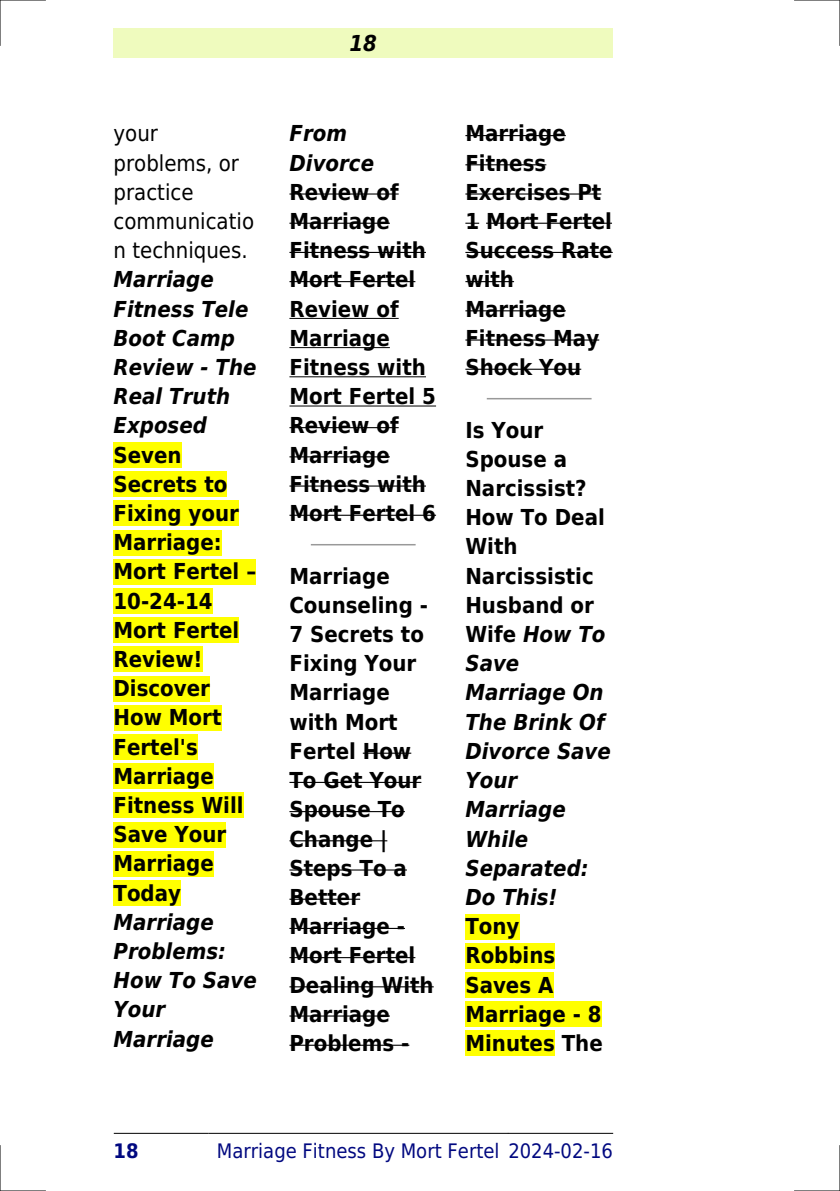
<style>
.page{position:relative;width:840px;height:1191px;background:#fff}
.page>*{position:absolute;margin:0;border:0;box-sizing:border-box;transform-origin:0 0}
.t1{font:700 22px/29.2px "DejaVu Sans Condensed";color:#000}
.t2{font:italic 700 22px/29.2px "DejaVu Sans Condensed";color:#000}
.t3{font:22px/29.2px "DejaVu Sans Condensed";color:#000}
.t4{font:20px "DejaVu Sans Condensed";color:#000880}
.t5{font:700 20px "DejaVu Sans Condensed";color:#000880}
.s1{font-style:normal}
</style>
<div class="page">
<div style="left:113px;top:28px;width:499px;height:30px;background:#effbbe"></div>
<hr style="left:114px;top:1133px;width:94px;height:1px;background:#000">
<hr style="left:208px;top:1133px;width:299px;height:1px;background:#000">
<hr style="left:508px;top:1133px;width:104px;height:1px;background:#000">
<div style="left:113px;top:442px;width:68px;height:26px;background:#ff0"></div>
<div style="left:113px;top:471px;width:114px;height:26px;background:#ff0"></div>
<div style="left:113px;top:500px;width:126px;height:26px;background:#ff0"></div>
<div style="left:113px;top:530px;width:109px;height:25px;background:#ff0"></div>
<div style="left:113px;top:559px;width:143px;height:25px;background:#ff0"></div>
<div style="left:113px;top:588px;width:99px;height:26px;background:#ff0"></div>
<div style="left:113px;top:617px;width:126px;height:26px;background:#ff0"></div>
<div style="left:113px;top:646px;width:89px;height:26px;background:#ff0"></div>
<div style="left:113px;top:676px;width:97px;height:25px;background:#ff0"></div>
<div style="left:113px;top:705px;width:108px;height:25px;background:#ff0"></div>
<div style="left:113px;top:734px;width:85px;height:26px;background:#ff0"></div>
<div style="left:113px;top:763px;width:101px;height:26px;background:#ff0"></div>
<div style="left:113px;top:792px;width:130px;height:26px;background:#ff0"></div>
<div style="left:113px;top:821px;width:113px;height:26px;background:#ff0"></div>
<div style="left:113px;top:851px;width:101px;height:25px;background:#ff0"></div>
<div style="left:113px;top:880px;width:68px;height:25px;background:#ff0"></div>
<hr style="left:289px;top:193px;width:109px;height:2px;background:#000">
<hr style="left:289px;top:223px;width:100px;height:1px;background:#000">
<hr style="left:289px;top:252px;width:137px;height:1px;background:#000">
<hr style="left:289px;top:281px;width:126px;height:1px;background:#000">
<hr style="left:289px;top:318px;width:109px;height:1px;background:#000">
<hr style="left:289px;top:347px;width:100px;height:1px;background:#000">
<hr style="left:289px;top:376px;width:137px;height:1px;background:#000">
<hr style="left:289px;top:405px;width:147px;height:1px;background:#000">
<hr style="left:289px;top:427px;width:109px;height:1px;background:#000">
<hr style="left:289px;top:456px;width:100px;height:1px;background:#000">
<hr style="left:289px;top:485px;width:137px;height:1px;background:#000">
<hr style="left:289px;top:515px;width:147px;height:1px;background:#000">
<hr style="left:311px;top:544px;width:103px;height:1px;background:#999">
<hr style="left:362px;top:752px;width:49px;height:1px;background:#000">
<hr style="left:289px;top:782px;width:132px;height:1px;background:#000">
<hr style="left:289px;top:811px;width:115px;height:1px;background:#000">
<hr style="left:289px;top:840px;width:98px;height:1px;background:#000">
<hr style="left:289px;top:869px;width:117px;height:1px;background:#000">
<hr style="left:289px;top:898px;width:71px;height:1px;background:#000">
<hr style="left:289px;top:928px;width:116px;height:1px;background:#000">
<hr style="left:289px;top:957px;width:126px;height:1px;background:#000">
<hr style="left:289px;top:986px;width:144px;height:1px;background:#000">
<hr style="left:289px;top:1015px;width:100px;height:1px;background:#000">
<hr style="left:289px;top:1044px;width:120px;height:1px;background:#000">
<hr style="left:465px;top:135px;width:100px;height:1px;background:#000">
<hr style="left:465px;top:164px;width:81px;height:1px;background:#000">
<hr style="left:465px;top:193px;width:136px;height:2px;background:#000">
<svg style="left:465px;top:223px;width:14px;height:1px"></svg>
<hr style="left:486px;top:223px;width:125px;height:1px;background:#000">
<hr style="left:465px;top:252px;width:147px;height:1px;background:#000">
<hr style="left:465px;top:281px;width:49px;height:1px;background:#000">
<hr style="left:465px;top:310px;width:100px;height:1px;background:#000">
<hr style="left:465px;top:339px;width:134px;height:1px;background:#000">
<hr style="left:465px;top:369px;width:116px;height:1px;background:#000">
<hr style="left:487px;top:398px;width:103px;height:1px;background:#999">
<div style="left:465px;top:913px;width:54px;height:26px;background:#ff0"></div>
<div style="left:465px;top:943px;width:90px;height:25px;background:#ff0"></div>
<div style="left:465px;top:972px;width:88px;height:25px;background:#ff0"></div>
<div style="left:465px;top:1001px;width:136px;height:26px;background:#ff0"></div>
<div style="left:465px;top:1030px;width:89px;height:26px;background:#ff0"></div>
<hr style="left:0;top:0;width:45px;height:1px;background:#000">
<hr style="left:794px;top:0;width:45px;height:1px;background:#000">
<hr style="left:0;top:1190px;width:45px;height:1px;background:#000">
<hr style="left:794px;top:1190px;width:45px;height:1px;background:#000">
<hr style="left:0;top:0;width:1px;height:45px;background:#000">
<hr style="left:0;top:1145px;width:1px;height:46px;background:#000">
<hr style="left:839px;top:0;width:1px;height:45px;background:#000">
<hr style="left:839px;top:1145px;width:1px;height:46px;background:#000">
<p class="t3" style="left:113px;top:119px;width:142px">your problems, or practice communicatio n techniques.</p>
<p class="t2" style="left:113px;top:265px;width:145px">Marriage<br>Fitness Tele<br>Boot Camp<br>Review - The<br>Real Truth<br>Exposed</p>
<p class="t1" style="left:113px;top:440px;width:131px">Seven<br>Secrets to<br>Fixing your<br>Marriage:<br>Mort Fertel<br>10-24-14<br>Mort Fertel<br>Review!<br>Discover<br>How Mort<br>Fertel's<br>Marriage<br>Fitness Will<br>Save Your<br>Marriage<br>Today</p>
<p class="t2" style="left:113px;top:907px;width:145px">Marriage<br>Problems:<br>How To Save<br>Your<br>Marriage</p>
<p class="t2" style="left:349px;top:28px;width:29px">18</p>
<p class="t2" style="left:289px;top:119px;width:86px">From<br>Divorce</p>
<p class="t1" style="left:289px;top:177px;width:148px">Review of<br>Marriage<br>Fitness with<br>Mort Fertel<br>Review of<br>Marriage<br>Fitness with<br>Mort Fertel 5<br>Review of<br>Marriage<br>Fitness with<br>Mort Fertel 6</p>
<p class="t1" style="left:289px;top:561px;width:146px">Marriage<br>Counseling -<br>7 Secrets to<br>Fixing Your<br>Marriage with Mort<br>Fertel How<br>To Get Your<br>Spouse To<br>Change |<br>Steps To a<br>Better<br>Marriage -<br>Mort Fertel<br>Dealing With<br>Marriage<br>Problems -</p>
<p class="t1" style="left:465px;top:119px;width:149px">Marriage<br>Fitness<br>Exercises Pt<br>1 Mort Fertel<br>Success Rate with<br>Marriage<br>Fitness May<br>Shock You</p>
<p class="t2" style="left:465px;top:415px;width:147px"><span class="s1">Is Your<br>Spouse a<br>Narcissist?<br>How To Deal<br>With<br>Narcissistic<br>Husband or<br>Wife</span> How To<br>Save<br>Marriage On<br>The Brink Of<br>Divorce Save<br>Your<br>Marriage<br>While<br>Separated:<br>Do This!</p>
<p class="t1" style="left:465px;top:912px;width:139px">Tony<br>Robbins<br>Saves A<br>Marriage - 8<br>Minutes The</p>
<p class="t5" style="left:113px;top:1139px;width:27px">18</p>
<p class="t4" style="left:217px;top:1139px;width:397px">Marriage Fitness By Mort Fertel 2024-02-16</p>
</div>
